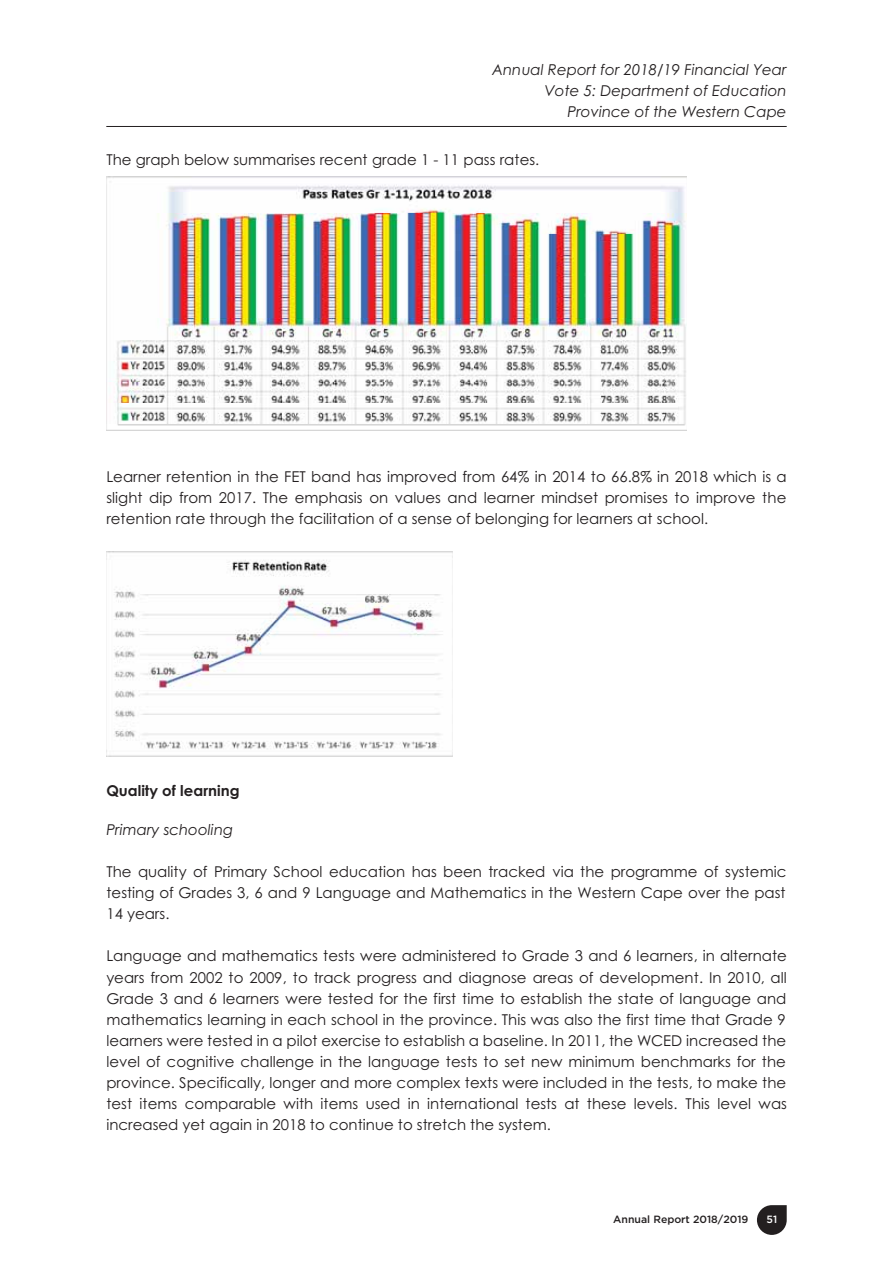
<style>
.page{position:relative;width:893px;height:1263px;background:#fff}
.page>*{position:absolute;margin:0;border:0;box-sizing:border-box;transform-origin:0 0}
.t1{font:15px/21.1px "Century Gothic";color:#231f20;text-align:justify}
.t2{font:italic 15px/21px "Century Gothic";color:#231f20;text-align:right}
.t3{font:700 15px "Century Gothic";color:#231f20}
.t4{font:500 10.5px "Gotham";color:#231f20}
.t5{font:500 10.5px "Gotham";color:#fff}
</style>
<div class="page">
<svg style="left:757px;top:1205px;width:29px;height:30px"></svg>
<hr style="left:106px;top:126px;width:680px;height:1px;background:#231f20">
<img style="left:106px;top:551px;width:346px;height:205px">
<img style="left:106px;top:177px;width:580px;height:253px">
<p class="t2" style="left:492px;top:61px;width:296px">Annual Report for 2018/19 Financial Year<br>Vote 5: Department of Education<br>Province of the Western Cape</p>
<p class="t1" style="left:106px;top:150px;width:434px">The graph below summarises recent grade 1 - 11 pass rates.</p>
<p class="t1" style="left:106px;top:468px;width:681px">Learner retention in the FET band has improved from 64% in 2014 to 66.8% in 2018 which is a slight dip from 2017. The emphasis on values and learner mindset promises to improve the retention rate through the facilitation of a sense of belonging for learners at school.</p>
<p class="t3" style="left:106px;top:785px;width:135px">Quality of learning</p>
<p class="t2" style="left:106px;top:820px;width:128px">Primary schooling</p>
<p class="t1" style="left:106px;top:862px;width:681px">The quality of Primary School education has been tracked via the programme of systemic testing of Grades 3, 6 and 9 Language and Mathematics in the Western Cape over the past 14 years.</p>
<p class="t1" style="left:106px;top:947px;width:682px">Language and mathematics tests were administered to Grade 3 and 6 learners, in alternate years from 2002 to 2009, to track progress and diagnose areas of development. In 2010, all Grade 3 and 6 learners were tested for the first time to establish the state of language and mathematics learning in each school in the province. This was also the first time that Grade 9 learners were tested in a pilot exercise to establish a baseline. In 2011, the WCED increased the level of cognitive challenge in the language tests to set new minimum benchmarks for the province. Specifically, longer and more complex texts were included in the tests, to make the test items comparable with items used in international tests at these levels. This level was increased yet again in 2018 to continue to stretch the system.</p>
<p class="t4" style="left:613px;top:1216px;width:137px">Annual Report 2018/2019</p>
<p class="t5" style="left:766px;top:1216px;width:12px">51</p>
</div>
